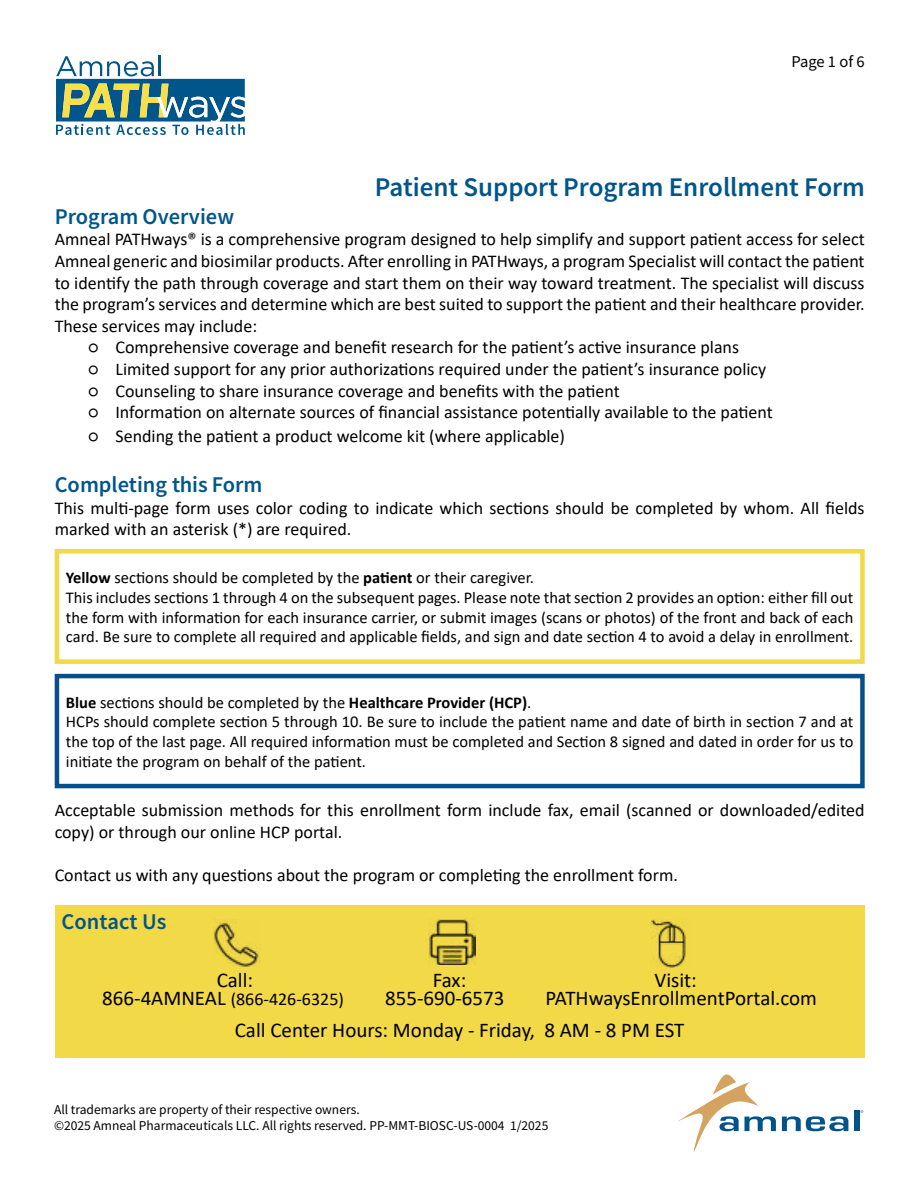
<style>
.page{position:relative;width:918px;height:1188px;background:#fff}
.page>*{position:absolute;margin:0;border:0;box-sizing:border-box;transform-origin:0 0}
.t1{font:27px "Source Sans Variable";color:#00568b}
.t2{font:22.5px "Source Sans Variable";color:#00568b}
.t3{font:21px/32px "Calibri";color:#000}
.t4{font:18px/21.6px "Calibri";color:#000}
.t5{font:16.5px/19.8px "Calibri";color:#000}
.t6{font:16.5px "Source Sans Pro";letter-spacing:-.005em;color:#000}
.t7{font:13.5px/16.2px "Source Sans Pro";color:#000}
.s1{font-weight:700}
.s2{font-size:21px}
</style>
<div class="page">
<svg style="left:56px;top:56px;width:189px;height:79px"></svg>
<div style="left:55px;top:674px;width:810px;height:114px;border:4px solid #064f8b"></div>
<div style="left:55px;top:549px;width:810px;height:115px;border:4px solid #f2d947"></div>
<div style="left:55px;top:905px;width:810px;height:153px;background:#f2d947"></div>
<img style="left:428px;top:919px;width:48px;height:46px">
<img style="left:650px;top:919px;width:36px;height:48px">
<img style="left:214px;top:921px;width:45px;height:45px">
<svg style="left:677px;top:1074px;width:99px;height:79px"></svg>
<svg style="left:782px;top:1116px;width:66px;height:15px"></svg>
<div style="left:854px;top:1110px;width:5px;height:21px;background:#005489"></div>
<p class="t6" style="left:791px;top:51px;width:75px">Page 1 of 6</p>
<h1 class="t1" style="left:375px;top:170px;width:492px">Patient Support Program Enrollment Form</h1>
<p class="t2" style="left:55px;top:203px;width:181px">Program Overview</p>
<p class="t4" style="left:55px;top:228px;width:812px;text-align:justify">Amneal PATHways® is a comprehensive program designed to help simplify and support patient access for select Amneal generic and biosimilar products. After enrolling in PATHways, a program Specialist will contact the patient to identify the path through coverage and start them on their way toward treatment. The specialist will discuss the program’s services and determine which are best suited to support the patient and their healthcare provider.<br>These services may include:</p>
<p class="t4" style="left:88px;top:336px;width:652px">○ Comprehensive coverage and benefit research for the patient’s active insurance plans</p>
<p class="t4" style="left:88px;top:358px;width:679px">○ Limited support for any prior authorizations required under the patient’s insurance policy</p>
<p class="t4" style="left:88px;top:379px;width:533px">○ Counseling to share insurance coverage and benefits with the patient</p>
<p class="t4" style="left:88px;top:401px;width:686px">○ Information on alternate sources of financial assistance potentially available to the patient</p>
<p class="t4" style="left:88px;top:424px;width:478px">○ Sending the patient a product welcome kit (where applicable)</p>
<p class="t2" style="left:55px;top:471px;width:209px">Completing this Form</p>
<p class="t4" style="left:55px;top:496px;width:811px">This multi-page form uses color coding to indicate which sections should be completed by whom. All fields marked with an asterisk (*) are required.</p>
<p class="t5" style="left:66px;top:567px;width:789px"><span class="s1">Yellow</span> sections should be completed by the <span class="s1">patient</span> or their caregiver.<br>This includes sections 1 through 4 on the subsequent pages. Please note that section 2 provides an option: either fill out the form with information for each insurance carrier, or submit images (scans or photos) of the front and back of each card. Be sure to complete all required and applicable fields, and sign and date section 4 to avoid a delay in enrollment.</p>
<p class="t5" style="left:66px;top:692px;width:789px"><span class="s1">Blue</span> sections should be completed by the <span class="s1">Healthcare Provider (HCP)</span>.<br>HCPs should complete section 5 through 10. Be sure to include the patient name and date of birth in section 7 and at the top of the last page. All required information must be completed and Section 8 signed and dated in order for us to initiate the program on behalf of the patient.</p>
<p class="t4" style="left:55px;top:799px;width:812px">Acceptable submission methods for this enrollment form include fax, email (scanned or downloaded/edited copy) or through our online HCP portal.</p>
<p class="t4" style="left:55px;top:864px;width:625px">Contact us with any questions about the program or completing the enrollment form.</p>
<p class="t2" style="left:61px;top:908px;width:106px">Contact Us</p>
<p class="t3" style="left:217px;top:964px;width:38px">Call:</p>
<p class="t3" style="left:433px;top:964px;width:35px">Fax:</p>
<p class="t3" style="left:654px;top:964px;width:44px">Visit:</p>
<p class="t4" style="left:102px;top:988px;width:243px"><span class="s2">866-4AMNEAL</span> (866-426-6325)</p>
<p class="t3" style="left:385px;top:982px;width:121px">855-690-6573</p>
<p class="t3" style="left:235px;top:982px;width:584px;text-indent:311px">PATHwaysEnrollmentPortal.com<br>Call Center Hours: Monday - Friday, 8 AM - 8 PM EST</p>
<p class="t7" style="left:54px;top:1101px;width:496px">All trademarks are property of their respective owners.<br>©2025 Amneal Pharmaceuticals LLC. All rights reserved. PP-MMT-BIOSC-US-0004 1/2025</p>
</div>
